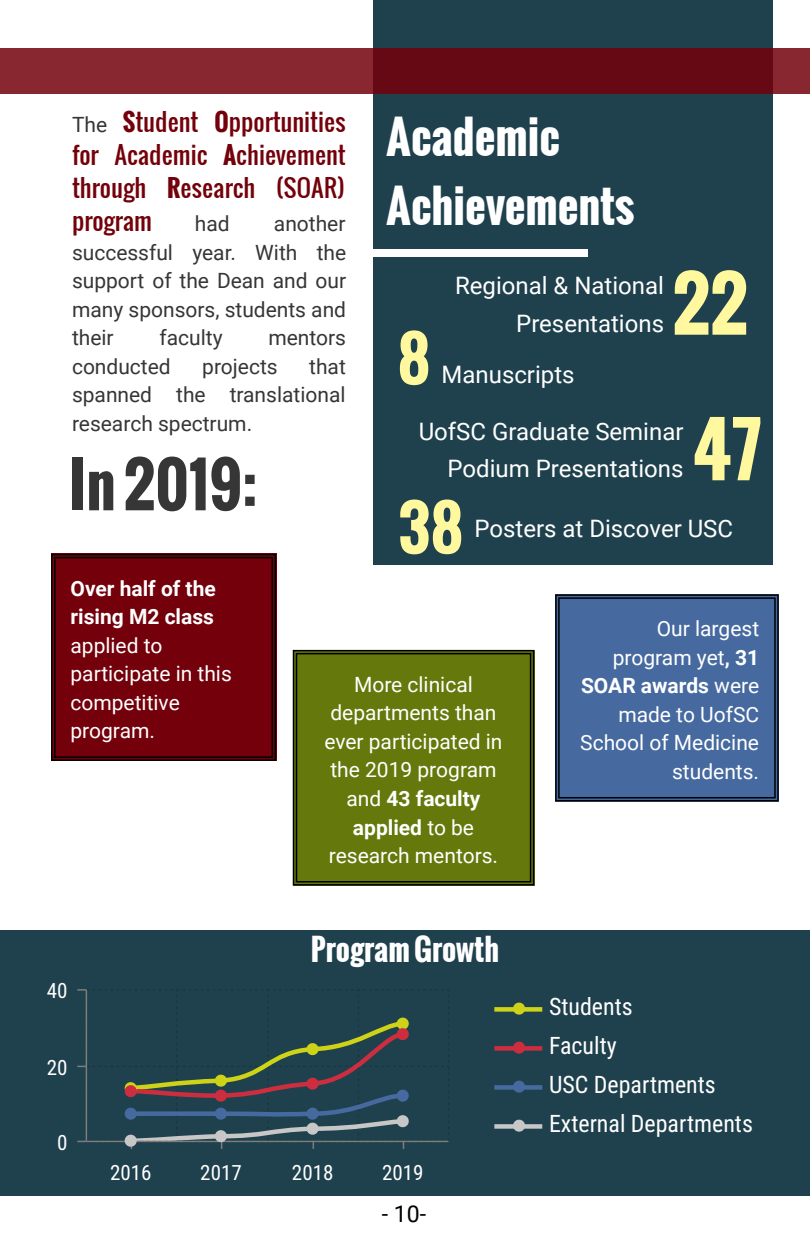
<style>
.page{position:relative;width:810px;height:1243px;background:#fff}
.page>*{position:absolute;margin:0;border:0;box-sizing:border-box;transform-origin:0 0}
.t1{font:700 72px "Oswald";color:#fff89e}
.t2{font:700 60px "Oswald";color:#363636}
.t3{font:700 60px "Oswald";color:#fff89e}
.t4{font:700 45px/69px "Oswald";color:#fff}
.t5{font:700 30px "Oswald";color:#fff}
.t6{font:24px/37.6px "Roboto";color:#fff;text-align:right}
.t7{font:24px/33px "Oswald";color:#73000a;text-align:justify}
.t8{font:24px/39px "Roboto Condensed";color:#fff}
.t9{font:23px "Roboto";color:#000}
.t10{font:21px/28.4px "Roboto";color:#fff}
.t11{font:21px/28.4px "Roboto";color:#363636;text-align:justify}
.t12{font:700 21px/28.4px "Roboto";color:#fff}
.t13{font:21px "Roboto Condensed";color:#fff}
.s1{font-family:"Roboto";font-size:21px;color:#363636}
.s2{font-weight:700}
</style>
<div class="page">
<div style="left:0;top:929px;width:810px;height:266px;background:#1f414d"></div>
<svg style="left:77px;top:989px;width:372px;height:159px"></svg>
<svg style="left:494px;top:1007px;width:47px;height:4px"></svg>
<svg style="left:513px;top:1002px;width:12px;height:12px"></svg>
<svg style="left:494px;top:1046px;width:47px;height:4px"></svg>
<svg style="left:513px;top:1041px;width:12px;height:12px"></svg>
<svg style="left:494px;top:1085px;width:47px;height:4px"></svg>
<svg style="left:513px;top:1080px;width:12px;height:12px"></svg>
<svg style="left:494px;top:1124px;width:47px;height:4px"></svg>
<svg style="left:513px;top:1119px;width:12px;height:12px"></svg>
<div style="left:51px;top:554px;width:225px;height:206px;background:#73000a"></div>
<div style="left:51px;top:554px;width:225px;height:206px;border:2px solid #000"></div>
<div style="left:54px;top:556px;width:219px;height:202px;border:2px solid #000"></div>
<div style="left:374px;top:0;width:399px;height:564px;background:#1f414d"></div>
<svg style="left:0;top:48px;width:810px;height:45px;background:#771821"></svg>
<div style="left:555px;top:594px;width:223px;height:207px;background:#466a9f"></div>
<div style="left:555px;top:594px;width:223px;height:207px;border:2px solid #000"></div>
<div style="left:558px;top:597px;width:218px;height:201px;border:2px solid #000"></div>
<div style="left:293px;top:650px;width:241px;height:235px;background:#65780b"></div>
<div style="left:293px;top:650px;width:241px;height:235px;border:2px solid #000"></div>
<div style="left:296px;top:652px;width:235px;height:230px;border:2px solid #000"></div>
<div style="left:370px;top:249px;width:217px;height:7px;background:#fff"></div>
<p class="t7" style="left:72px;top:105px;width:275px"><span class="s1">The</span> <span class="s2">S</span>tudent <span class="s2">O</span>pportunities for Academic <span class="s2">A</span>chievement through <span class="s2">R</span>esearch (SOAR) program</p>
<p class="t11" style="left:72px;top:210px;width:276px;text-indent:202px">another successful year. With the support of the Dean and our many sponsors, students and their</p>
<p class="t11" style="left:195px;top:210px;width:36px">had</p>
<p class="t11" style="left:159px;top:324px;width:65px">faculty</p>
<p class="t11" style="left:268px;top:324px;width:79px">mentors</p>
<p class="t11" style="left:72px;top:352px;width:100px">conducted</p>
<p class="t11" style="left:202px;top:352px;width:77px">projects</p>
<p class="t11" style="left:72px;top:352px;width:275px;text-indent:237px">that spanned the translational research spectrum.</p>
<h2 class="t2" style="left:69px;top:440px;width:189px">In 2019:</h2>
<h3 class="t4" style="left:386px;top:103px;width:250px">Academic<br>Achievements</h3>
<h2 class="t3" style="left:397px;top:314px;width:34px">8</h2>
<p class="t6" style="left:455px;top:267px;width:210px">Regional &amp; National<br>Presentations</p>
<h1 class="t1" style="left:672px;top:250px;width:77px">22</h1>
<p class="t6" style="left:441px;top:356px;width:134px">Manuscripts</p>
<h1 class="t1" style="left:692px;top:396px;width:70px">47</h1>
<p class="t6" style="left:419px;top:413px;width:266px">UofSC Graduate Seminar<br>Podium Presentations</p>
<h2 class="t3" style="left:398px;top:483px;width:66px">38</h2>
<p class="t6" style="left:474px;top:510px;width:260px">Posters at Discover USC</p>
<p class="t12" style="left:70px;top:574px;width:147px">Over half of the rising M2 class</p>
<p class="t10" style="left:70px;top:631px;width:163px">applied to participate in this competitive program.</p>
<p class="t13" style="left:47px;top:978px;width:22px">40</p>
<p class="t13" style="left:47px;top:1055px;width:22px">20</p>
<p class="t13" style="left:57px;top:1130px;width:12px">0</p>
<p class="t10" style="left:324px;top:670px;width:180px;text-align:center">More clinical departments than ever participated in the 2019 program and <span class="s2">43 faculty applied</span> to be research mentors.</p>
<h3 class="t5" style="left:311px;top:926px;width:190px">Program Growth</h3>
<p class="t13" style="left:110px;top:1160px;width:43px">2016</p>
<p class="t13" style="left:200px;top:1160px;width:43px">2017</p>
<p class="t13" style="left:292px;top:1160px;width:43px">2018</p>
<p class="t13" style="left:382px;top:1160px;width:43px">2019</p>
<p class="t9" style="left:382px;top:1200px;width:46px">- 10-</p>
<p class="t10" style="left:580px;top:615px;width:180px;text-align:right">Our largest program yet<span class="s2">, 31<br>SOAR awards</span> were made to UofSC<br>School of Medicine students.</p>
<p class="t8" style="left:549px;top:986px;width:205px">Students<br>Faculty<br>USC Departments<br>External Departments</p>
</div>
